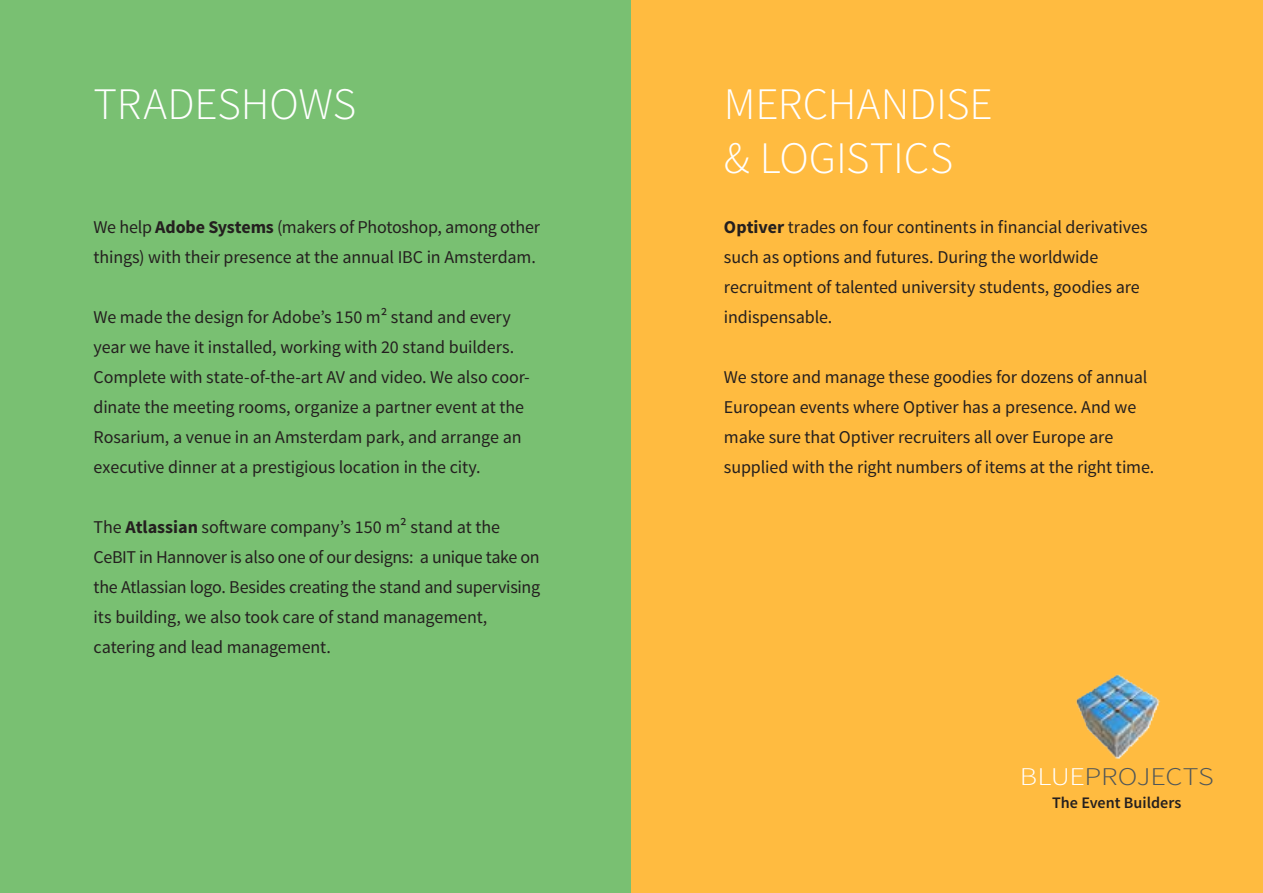
<style>
.page{position:relative;width:1263px;height:893px;background:#fff}
.page>*{position:absolute;margin:0;border:0;box-sizing:border-box;transform-origin:0 0}
.t1{font:300 45px/54px "Source Sans Pro";letter-spacing:-.005em;color:#fff}
.t2{font:300 25.5px "Source Sans Pro";letter-spacing:-.015em;color:#4f5658;scale:1.18 1}
.t3{font:18px/30px "Source Sans Pro";letter-spacing:-.01em;color:#241f1f}
.t4{font:600 16.05px "Source Sans Pro";color:#241f1f}
.s1{font-weight:700}
.s2{color:#fff}
</style>
<div class="page">
<div style="left:0;top:0;width:653px;height:893px;background:#79c072"></div>
<div style="left:631px;top:0;width:632px;height:893px;background:#ffbb40"></div>
<img style="left:1076px;top:674px;width:84px;height:84px">
<h1 class="t1" style="left:94px;top:79px;width:264px">TRADESHOWS</h1>
<p class="t3" style="left:94px;top:212px;width:448px">We help <span class="s1">Adobe Systems</span> (makers of Photoshop, among other things) with their presence at the annual IBC in Amsterdam.</p>
<p class="t3" style="left:94px;top:302px;width:438px">We made the design for Adobe’s 150 m² stand and every year we have it installed, working with 20 stand builders.<br>Complete with state-of-the-art AV and video. We also coor&shy;dinate the meeting rooms, organize a partner event at the Rosarium, a venue in an Amsterdam park, and arrange an executive dinner at a prestigious location in the city.</p>
<p class="t3" style="left:94px;top:512px;width:448px">The <span class="s1">Atlassian</span> sotware company’s 150 m² stand at the CeBIT in Hannover is also one of our designs: a unique take on the Atlassian logo. Besides creating the stand and supervising its building, we also took care of stand management, catering and lead management.</p>
<h1 class="t1" style="left:724px;top:79px;width:270px">MERCHANDISE &amp; LOGISTICS</h1>
<p class="t3" style="left:724px;top:212px;width:425px"><span class="s1">Optiver</span> trades on four continents in financial derivatives such as options and futures. During the worldwide recruitment of talented university students, goodies are indispensable.</p>
<p class="t3" style="left:724px;top:362px;width:432px">We store and manage these goodies for dozens of annual European events where Optiver has a presence. And we make sure that Optiver recruiters all over Europe are supplied with the right numbers of items at the right time.</p>
<h2 class="t2" style="left:1020px;top:767px;width:166px"><span class="s2">BLUE</span>PROJECTS</h2>
<p class="t4" style="left:1052px;top:793px;width:131px">The Event Builders</p>
</div>
